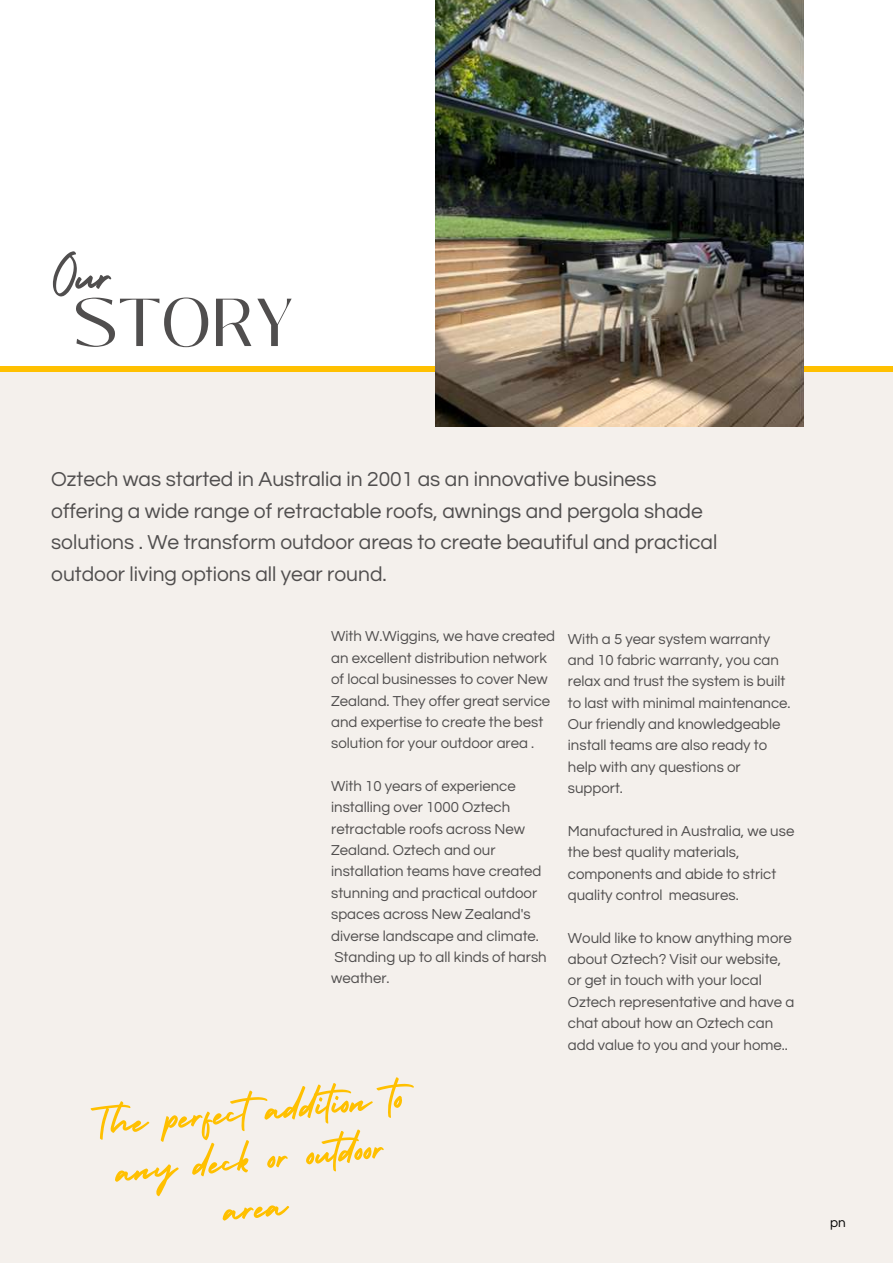
<style>
.page{position:relative;width:893px;height:1264px;background:#fff}
.page>*{position:absolute;margin:0;border:0;box-sizing:border-box;transform-origin:0 0}
.t1{font:67.5px "Black Mango";color:#504e4e}
.t2{font:60px "Holiday";color:#504e4e}
.t3{font:48.45px/48.3px "Holiday";color:#ffc000;text-align:center}
.t4{font:21px/31.5px "Questrial";color:#504e4e}
.t5{font:15px/21.3px "Questrial";color:#504e4e}
.t6{font:13.5px "Questrial";color:#000}
</style>
<div class="page">
<div style="left:0;top:366px;width:892px;height:6px;background:#ffc000"></div>
<div style="left:0;top:372px;width:892px;height:890px;background:#f4f0ec"></div>
<img style="left:436px;top:0;width:367px;height:426px">
<h2 class="t2" style="left:51px;top:229px;width:65px">Our</h2>
<h1 class="t1" style="left:73px;top:272px;width:222px">STORY</h1>
<p class="t4" style="left:51px;top:464px;width:667px">Oztech was started in Australia in 2001 as an innovative business offering a wide range of retractable roofs, awnings and pergola shade solutions . We transform outdoor areas to create beautiful and practical outdoor living options all year round.</p>
<p class="t5" style="left:331px;top:626px;width:225px">With W.Wiggins, we have created an excellent distribution network of local businesses to cover New<br>Zealand. They offer great service and expertise to create the best solution for your outdoor area .</p>
<p class="t5" style="left:331px;top:775px;width:217px">With 10 years of experience installing over 1000 Oztech retractable roofs across New<br>Zealand. Oztech and our installation teams have created stunning and practical outdoor spaces across New Zealand's diverse landscape and climate.<br>Standing up to all kinds of harsh weather.</p>
<h3 class="t3" style="left:88px;top:1094px;width:317px;rotate:-5deg">The perfect addition to any deck or outdoor area</h3>
<p class="t5" style="left:568px;top:628px;width:224px">With a 5 year system warranty and 10 fabric warranty, you can relax and trust the system is built to last with minimal maintenance.<br>Our friendly and knowledgeable install teams are also ready to help with any questions or support.</p>
<p class="t5" style="left:568px;top:820px;width:228px">Manufactured in Australia, we use the best quality materials, components and abide to strict quality control measures.</p>
<p class="t5" style="left:568px;top:927px;width:228px">Would like to know anything more about Oztech? Visit our website, or get in touch with your local<br>Oztech representative and have a chat about how an Oztech can add value to you and your home..</p>
<p class="t6" style="left:830px;top:1215px;width:17px">pn</p>
</div>
